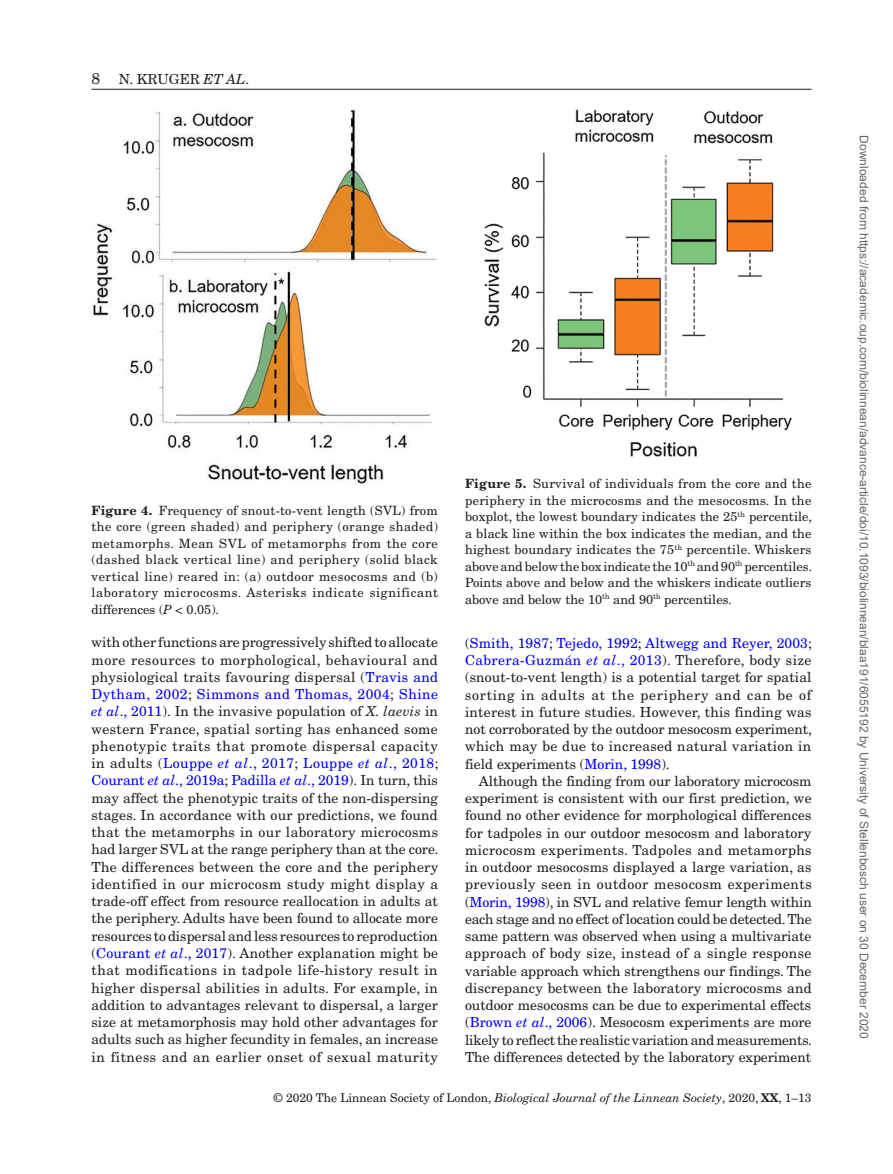
<style>
.page{position:relative;width:893px;height:1174px;background:#fff}
.page>*{position:absolute;margin:0;border:0;box-sizing:border-box;transform-origin:0 0}
.t1{font:13.8px/17.2px "New Century Schlbk";color:#231f20;text-align:justify}
.t2{font:12.75px/16.5px "New Century Schlbk";letter-spacing:.005em;color:#231f20;text-align:justify}
.t3{font:12px "Arial";color:#666}
.t4{font:12px "New Century Schlbk";color:#231f20}
.s1{font-size:15.75px}
.s2{font-style:italic}
.s3{font-weight:700}
.s4{color:#00f}
.s5{font-style:italic;color:#00f}
</style>
<div class="page">
<hr style="left:92px;top:89px;width:720px;height:1px;background:#231f20">
<img style="left:484px;top:110px;width:308px;height:346px">
<img style="left:93px;top:110px;width:344px;height:373px">
<p class="t1" style="left:92px;top:70px;width:159px"><span class="s1">8</span> N. KRUGER <span class="s2">ET AL</span>.</p>
<p class="t2" style="left:92px;top:502px;width:348px"><span class="s3">Figure 4.</span> Frequency of snout-to-vent length (SVL) from the core (green shaded) and periphery (orange shaded) metamorphs. Mean SVL of metamorphs from the core (dashed black vertical line) and periphery (solid black vertical line) reared in: (a) outdoor mesocosms and (b) laboratory microcosms. Asterisks indicate significant differences (<span class="s2">P</span> &lt; 0.05).</p>
<p class="t2" style="left:465px;top:475px;width:348px"><span class="s3">Figure 5.</span> Survival of individuals from the core and the periphery in the microcosms and the mesocosms. In the boxplot, the lowest boundary indicates the 25<sup>th</sup> percentile, a black line within the box indicates the median, and the highest boundary indicates the 75<sup>th</sup> percentile. Whiskers above and below the box indicate the 10<sup>th</sup> and 90<sup>th</sup> percentiles.<br>Points above and below and the whiskers indicate outliers above and below the 10<sup>th</sup> and 90<sup>th</sup> percentiles.</p>
<p class="t1" style="left:92px;top:634px;width:349px">with other functions are progressively shifted to allocate more resources to morphological, behavioural and physiological traits favouring dispersal (<span class="s4">Travis and Dytham, 2002</span>; <span class="s4">Simmons and Thomas, 2004</span>; <span class="s4">Shine </span><span class="s5">et al</span><span class="s4">., 2011</span>). In the invasive population of <span class="s2">X. laevis</span> in western France, spatial sorting has enhanced some phenotypic traits that promote dispersal capacity in adults (<span class="s4">Louppe</span> <span class="s5">et al</span><span class="s4">., 2017</span>; <span class="s4">Louppe</span> <span class="s5">et al</span><span class="s4">., 2018</span>; <span class="s4">Courant</span> <span class="s5">et al</span><span class="s4">., 2019a</span>; <span class="s4">Padilla</span> <span class="s5">et al</span><span class="s4">., 2019</span>). In turn, this may affect the phenotypic traits of the non-dispersing stages. In accordance with our predictions, we found that the metamorphs in our laboratory microcosms had larger SVL at the range periphery than at the core.<br>The differences between the core and the periphery identified in our microcosm study might display a trade-off effect from resource reallocation in adults at the periphery. Adults have been found to allocate more resources to dispersal and less resources to reproduction (<span class="s4">Courant</span> <span class="s5">et al</span><span class="s4">., 2017</span>). Another explanation might be that modifications in tadpole life-history result in higher dispersal abilities in adults. For example, in addition to advantages relevant to dispersal, a larger size at metamorphosis may hold other advantages for adults such as higher fecundity in females, an increase in fitness and an earlier onset of sexual maturity</p>
<p class="t1" style="left:465px;top:634px;width:348px">(<span class="s4">Smith, 1987</span>; <span class="s4">Tejedo, 1992</span>; <span class="s4">Altwegg and Reyer, 2003</span>; <span class="s4">Cabrera-Guzmán</span> <span class="s5">et al</span><span class="s4">., 2013</span>). Therefore, body size (snout-to-vent length) is a potential target for spatial sorting in adults at the periphery and can be of interest in future studies. However, this finding was not corroborated by the outdoor mesocosm experiment, which may be due to increased natural variation in field experiments (<span class="s4">Morin, 1998</span>).</p>
<p class="t1" style="left:465px;top:772px;width:349px;text-indent:14px">Although the finding from our laboratory microcosm experiment is consistent with our first prediction, we found no other evidence for morphological differences for tadpoles in our outdoor mesocosm and laboratory microcosm experiments. Tadpoles and metamorphs in outdoor mesocosms displayed a large variation, as previously seen in outdoor mesocosm experiments (<span class="s4">Morin, 1998</span>), in SVL and relative femur length within each stage and no effect of location could be detected. The same pattern was observed when using a multivariate approach of body size, instead of a single response variable approach which strengthens our findings. The discrepancy between the laboratory microcosms and outdoor mesocosms can be due to experimental effects (<span class="s4">Brown</span> <span class="s5">et al</span><span class="s4">., 2006</span>). Mesocosm experiments are more likely to reflect the realistic variation and measurements.<br>The differences detected by the laboratory experiment</p>
<p class="t4" style="left:274px;top:1090px;width:539px">© 2020 The Linnean Society of London, <span class="s2">Biological Journal of the Linnean Society</span>, 2020, <span class="s3">XX</span>, 1–13</p>
<p class="t3" style="left:868px;top:135px;width:904px;rotate:90deg">Downloaded from https://academic.oup.com/biolinnean/advance-article/doi/10.1093/biolinnean/blaa191/6055192 by University of Stellenbosch user on 30 December 2020</p>
</div>
